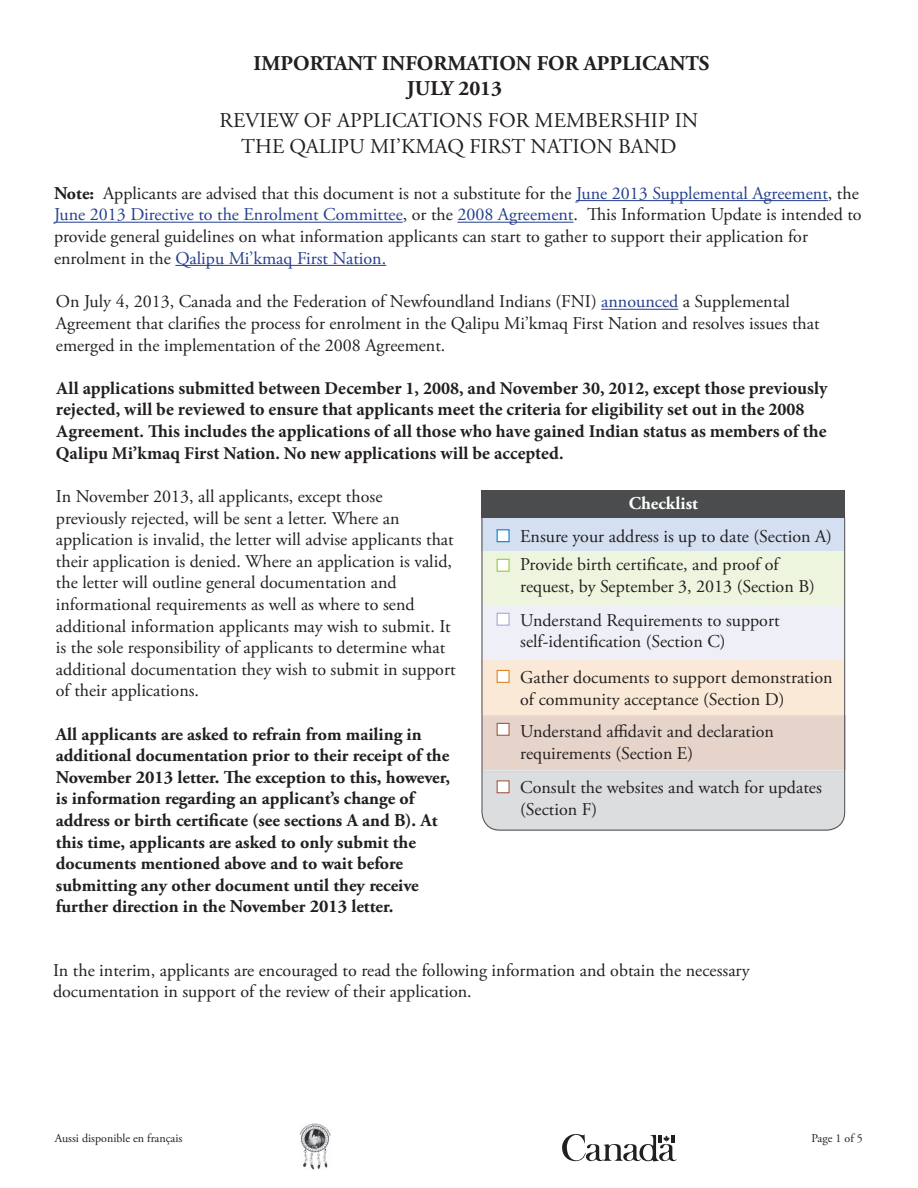
<style>
.page{position:relative;width:918px;height:1188px;background:#fff}
.page>*{position:absolute;margin:0;border:0;box-sizing:border-box;transform-origin:0 0}
.t1{font:21px/25.2px "Adobe Garamond Pro";color:#231f20;text-align:center}
.t2{font:700 21px "Adobe Garamond Pro";color:#231f20}
.Paragraph_reg{font:18px/21.6px "Adobe Garamond Pro";color:#231f20}
.Paragraph_reg-2{font:700 18px/21.6px "Adobe Garamond Pro";color:#231f20}
.t3{font:700 18px/21.6px "Minion Pro";color:#231f20}
.sub_header{font:700 18px "Adobe Garamond Pro";color:#fff}
.pagination{font:12px "Adobe Garamond Pro";color:#231f20}
.s1{font-weight:700}
.s2{color:#253f8e}
</style>
<div class="page">
<hr style="left:601px;top:309px;width:77px;height:1px;background:#253f8e">
<svg style="left:562px;top:1134px;width:114px;height:27px"></svg>
<div style="left:482px;top:490px;width:363px;height:27px;background:#4b4c4d"></div>
<svg style="left:481px;top:517px;width:364px;height:314px"></svg>
<div style="left:497px;top:529px;width:13px;height:13px;background:#fff;border:1px solid #0d7ec3"></div>
<div style="left:497px;top:559px;width:13px;height:13px;background:#fff;border:1px solid #99ca3b"></div>
<div style="left:497px;top:613px;width:13px;height:13px;background:#fff;border:1px solid #a6aad4"></div>
<div style="left:497px;top:670px;width:13px;height:13px;background:#fff;border:1px solid #df8525"></div>
<div style="left:497px;top:723px;width:13px;height:13px;background:#fff;border:1px solid #a35d45"></div>
<div style="left:497px;top:780px;width:13px;height:13px;background:#fff;border:1px solid #a35d45"></div>
<hr style="left:576px;top:200px;width:252px;height:1px;background:#253f8e">
<hr style="left:54px;top:222px;width:349px;height:1px;background:#253f8e">
<hr style="left:457px;top:222px;width:117px;height:1px;background:#253f8e">
<hr style="left:175px;top:265px;width:211px;height:1px;background:#253f8e">
<img style="left:299px;top:1123px;width:31px;height:47px">
<p class="t2" style="left:254px;top:51px;width:457px">IMPORTANT INFORMATION FOR APPLICANTS</p>
<p class="t2" style="left:407px;top:76px;width:97px">JULY 2013</p>
<p class="t1" style="left:220px;top:109px;width:480px">REVIEW OF APPLICATIONS FOR MEMBERSHIP IN<br>THE QALIPU MI’KMAQ FIRST NATION BAND</p>
<p class="Paragraph_reg" style="left:54px;top:183px;width:809px"><span class="s1">Note:</span> Applicants are advised that this document is not a substitute for the <span class="s2">June 2013 Supplemental Agreement</span>, the <span class="s2">June 2013 Directive to the Enrolment Committee</span>, or the <span class="s2">2008 Agreement</span>. This Information Update is intended to provide general guidelines on what information applicants can start to gather to support their application for enrolment in the <span class="s2">Qalipu Mi’kmaq First Nation.</span></p>
<p class="Paragraph_reg" style="left:56px;top:292px;width:765px">On July 4, 2013, Canada and the Federation of Newfoundland Indians (FNI) <span class="s2">announced</span> a Supplemental<br>Agreement that clarifies the process for enrolment in the Qalipu Mi’kmaq First Nation and resolves issues that emerged in the implementation of the 2008 Agreement.</p>
<p class="t3" style="left:56px;top:377px;width:773px">All applications submitted between December 1, 2008, and November 30, 2012, except those previously rejected, will be reviewed to ensure that applicants meet the criteria for eligibility set out in the 2008<br>Agreement. This includes the applications of all those who have gained Indian status as members of the Qalipu Mi’kmaq First Nation. No new applications will be accepted.</p>
<p class="Paragraph_reg" style="left:56px;top:486px;width:401px">In November 2013, all applicants, except those previously rejected, will be sent a letter. Where an application is invalid, the letter will advise applicants that their application is denied. Where an application is valid, the letter will outline general documentation and informational requirements as well as where to send additional information applicants may wish to submit. It is the sole responsibility of applicants to determine what additional documentation they wish to submit in support of their applications.</p>
<p class="Paragraph_reg-2" style="left:56px;top:723px;width:396px">All applicants are asked to refrain from mailing in additional documentation prior to their receipt of the November 2013 letter. The exception to this, however, is information regarding an applicant’s change of address or birth certificate (see sections A and B). At this time, applicants are asked to only submit the documents mentioned above and to wait before submitting any other document until they receive further direction in the November 2013 letter.</p>
<p class="sub_header" style="left:629px;top:493px;width:71px">Checklist</p>
<p class="Paragraph_reg" style="left:520px;top:526px;width:313px">Ensure your address is up to date (Section A)</p>
<p class="Paragraph_reg" style="left:520px;top:555px;width:296px">Provide birth certificate, and proof of request, by September 3, 2013 (Section B)</p>
<p class="Paragraph_reg" style="left:520px;top:610px;width:261px">Understand Requirements to support self-identification (Section C)</p>
<p class="Paragraph_reg" style="left:520px;top:667px;width:314px">Gather documents to support demonstration of community acceptance (Section D)</p>
<p class="Paragraph_reg" style="left:520px;top:722px;width:255px">Understand affidavit and declaration requirements (Section E)</p>
<p class="Paragraph_reg" style="left:520px;top:777px;width:303px">Consult the websites and watch for updates (Section F)</p>
<p class="Paragraph_reg" style="left:53px;top:960px;width:698px">In the interim, applicants are encouraged to read the following information and obtain the necessary documentation in support of the review of their application.</p>
<p class="pagination" style="left:55px;top:1131px;width:129px">Aussi disponible en français</p>
<p class="pagination" style="left:812px;top:1131px;width:53px">Page 1 of 5</p>
</div>
